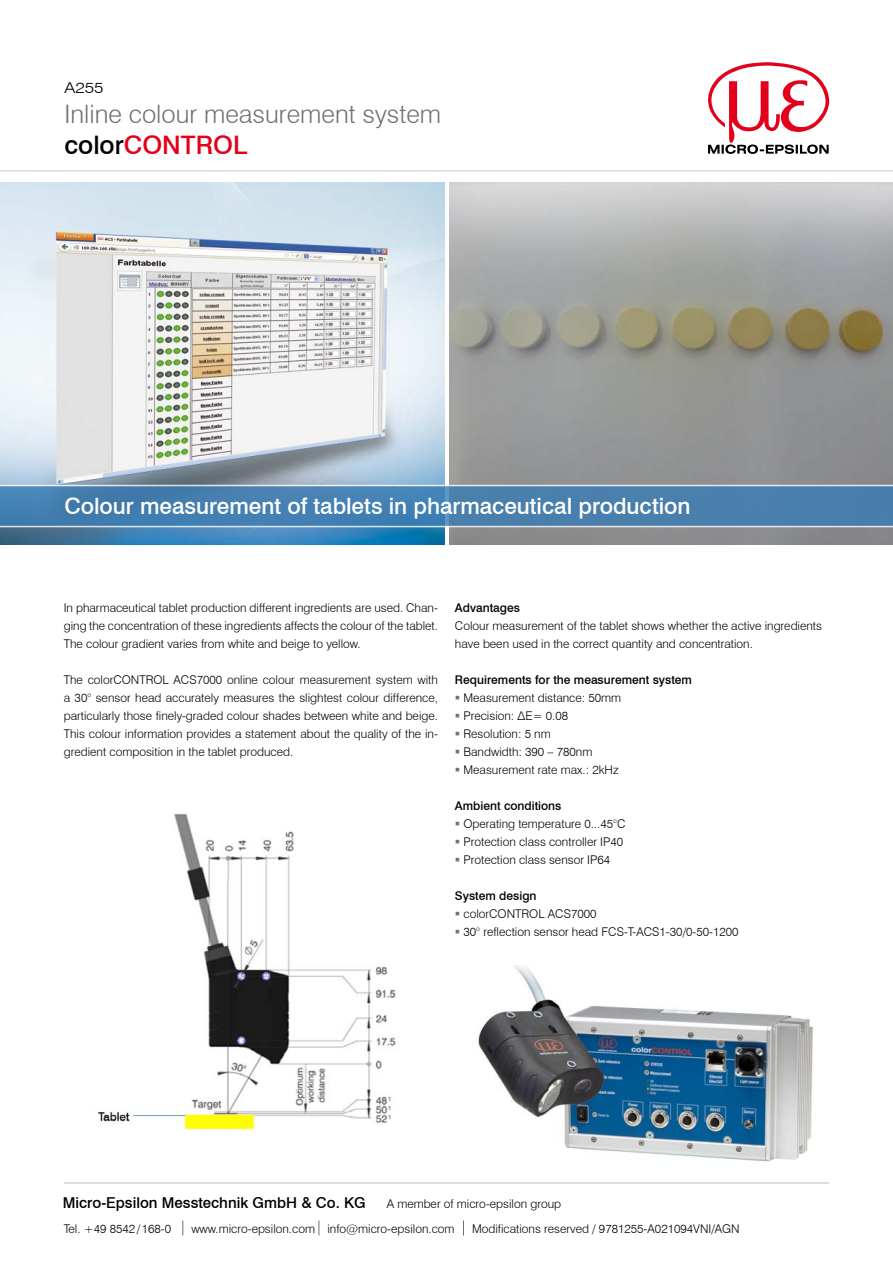
<style>
.page{position:relative;width:893px;height:1263px;background:#fff}
.page>*{position:absolute;margin:0;border:0;box-sizing:border-box;transform-origin:0 0}
.t1{font:300 25.5px/30.6px "Swiss 721 BT";color:#707172}
.t2{font:500 22.5px "Swiss 721 BT";color:#fff}
.t3{font:500 15px "Swiss 721 BT";color:#000}
.t4{font:300 15px "Swiss 721 BT";color:#000;scale:1.18 1}
.t5{font:300 12px/18px "Swiss 721 BT";color:#000}
.t6{font:500 12px "Swiss 721 BT";color:#000}
.s1{font-weight:500;color:#000}
.s2{font-weight:500;color:#e2001a}
</style>
<div class="page">
<hr style="left:64px;top:1182px;width:765px;height:2px;background:#d0d1d2">
<hr style="left:0;top:170px;width:893px;height:2px;background:#d9dadb">
<svg style="left:183px;top:1220px;width:1px;height:15px"></svg>
<svg style="left:319px;top:1220px;width:1px;height:15px"></svg>
<svg style="left:463px;top:1220px;width:1px;height:15px"></svg>
<svg style="left:708px;top:62px;width:121px;height:92px"></svg>
<img style="left:0;top:183px;width:444px;height:361px">
<img style="left:449px;top:183px;width:444px;height:361px">
<img style="left:98px;top:813px;width:298px;height:318px">
<img style="left:478px;top:966px;width:336px;height:196px">
<svg style="left:0;top:485px;width:893px;height:42px;background:#4f85b2"></svg>
<p class="t4" style="left:65px;top:78px;width:35px">A255</p>
<h1 class="t1" style="left:65px;top:99px;width:378px">Inline colour measurement system <span class="s1">color</span><span class="s2">CONTROL</span></h1>
<h2 class="t2" style="left:65px;top:492px;width:627px">Colour measurement of tablets in pharmaceutical production</h2>
<p class="t5" style="left:64px;top:599px;width:376px;text-align:justify">In pharmaceutical tablet production different ingredients are used. Chan&shy;ging the concentration of these ingredients affects the colour of the tablet.<br>The colour gradient varies from white and beige to yellow.</p>
<p class="t5" style="left:64px;top:671px;width:376px;text-align:justify">The colorCONTROL ACS7000 online colour measurement system with a 30° sensor head accurately measures the slightest colour difference, particularly those finely-graded colour shades between white and beige.<br>This colour information provides a statement about the quality of the in&shy;gredient composition in the tablet produced.</p>
<p class="t6" style="left:455px;top:600px;width:67px">Advantages</p>
<p class="t5" style="left:455px;top:617px;width:369px">Colour measurement of the tablet shows whether the active ingredients have been used in the correct quantity and concentration.</p>
<p class="t6" style="left:455px;top:672px;width:239px">Requirements for the measurement system</p>
<p class="t5" style="left:463px;top:689px;width:159px">Measurement distance: 50mm<br>Precision: ∆E= 0.08<br>Resolution: 5 nm<br>Bandwidth: 390 – 780nm<br>Measurement rate max.: 2kHz</p>
<p class="t6" style="left:455px;top:798px;width:108px">Ambient conditions</p>
<p class="t5" style="left:463px;top:815px;width:163px">Operating temperature 0...45°C<br>Protection class controller IP40<br>Protection class sensor IP64</p>
<p class="t6" style="left:455px;top:888px;width:83px">System design</p>
<p class="t5" style="left:463px;top:905px;width:277px">colorCONTROL ACS7000<br>30° reflection sensor head FCS-T-ACS1-30/0-50-1200</p>
<p class="t3" style="left:63px;top:1194px;width:304px">Micro-Epsilon Messtechnik GmbH &amp; Co. KG</p>
<p class="t5" style="left:387px;top:1195px;width:176px">A member of micro-epsilon group</p>
<p class="t5" style="left:64px;top:1219px;width:109px">Tel. +49 8542/168-0</p>
<p class="t5" style="left:191px;top:1219px;width:265px">www.micro-epsilon.com info@micro-epsilon.com</p>
<p class="t5" style="left:472px;top:1219px;width:269px">Modifications reserved / 9781255-A021094VNI/AGN</p>
</div>
